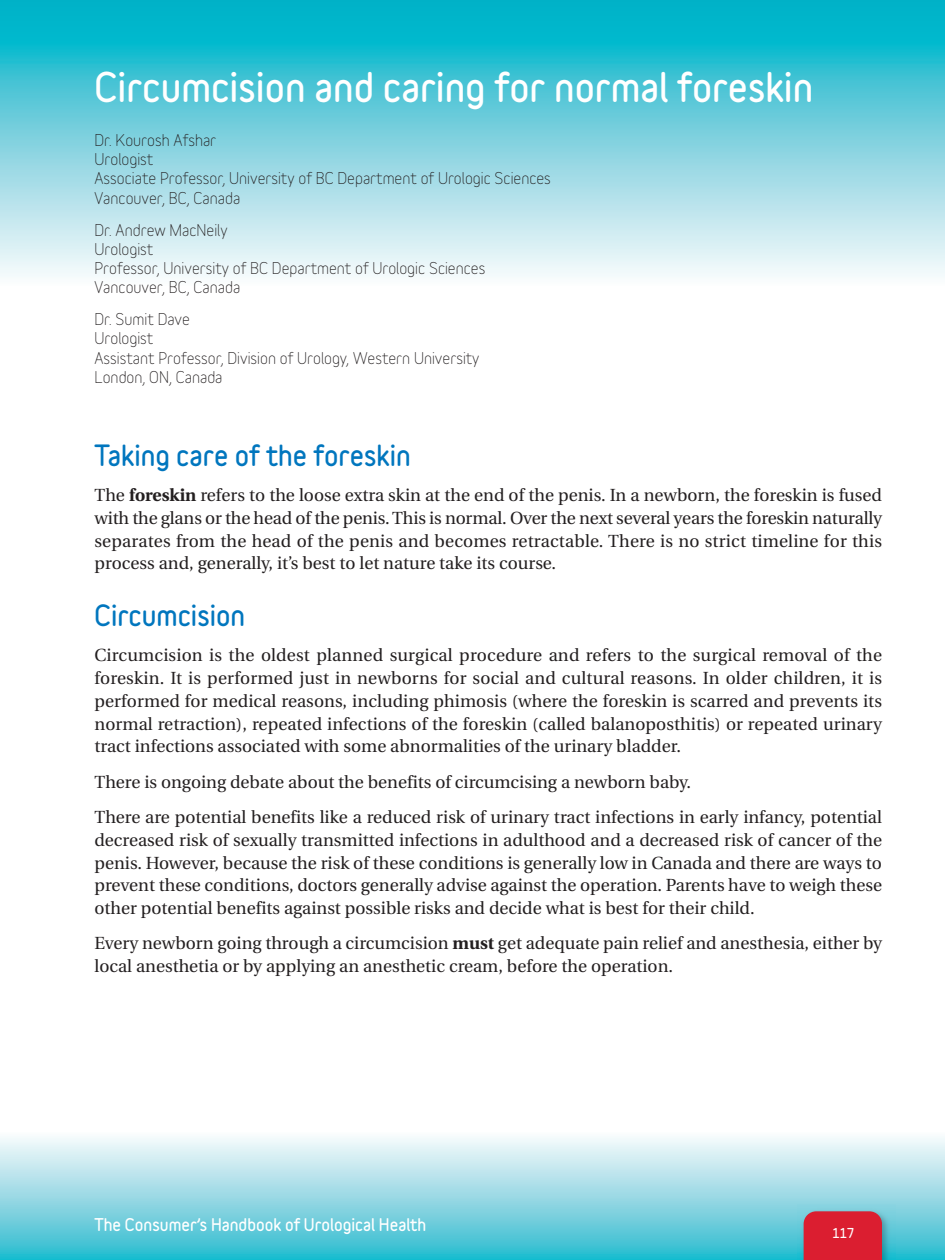
<style>
.page{position:relative;width:945px;height:1260px;background:#fff}
.page>*{position:absolute;margin:0;border:0;box-sizing:border-box;transform-origin:0 0}
.t1{font:900 36.75px "Variable";color:#fff}
.t2{font:900 26.25px "Variable";color:#0076be}
.t3{font:17.5px/22.8px "Utopia";color:#231f20;text-align:justify}
.t4{font:15.75px/19.2px "Variable";color:#231f20}
.t5{font:900 15.75px "Variable";color:#fff}
.t6{font:900 12.25px "Variable";color:#fff}
.s1{font-weight:700}
</style>
<div class="page">
<svg style="left:0;top:1137px;width:945px;height:123px;background:#95d9e4"></svg>
<img style="left:798px;top:1205px;width:98px;height:55px">
<div style="left:804px;top:1211px;width:78px;height:49px;background:#db1e30"></div>
<svg style="left:0;top:0;width:945px;height:277px;background:#77d2df"></svg>
<p class="t1" style="left:94px;top:71px;width:720px">Circumcision and caring for normal foreskin</p>
<p class="t4" style="left:94px;top:132px;width:458px">Dr. Kourosh Afshar<br>Urologist<br>Associate Professor, University of BC Department of Urologic Sciences<br>Vancouver, BC, Canada</p>
<p class="t4" style="left:94px;top:222px;width:392px">Dr. Andrew MacNeily<br>Urologist<br>Professor, University of BC Department of Urologic Sciences<br>Vancouver, BC, Canada</p>
<p class="t4" style="left:94px;top:311px;width:387px">Dr. Sumit Dave<br>Urologist<br>Assistant Professor, Division of Urology, Western University<br>London, ON, Canada</p>
<p class="t2" style="left:94px;top:444px;width:318px">Taking care of the foreskin</p>
<p class="t3" style="left:94px;top:485px;width:789px">The <span class="s1">foreskin</span> refers to the loose extra skin at the end of the penis. In a newborn, the foreskin is fused with the glans or the head of the penis.This is normal. Over the next several years the foreskin naturally separates from the head of the penis and becomes retractable. There is no strict timeline for this process and, generally, it’s best to let nature take its course.</p>
<p class="t2" style="left:94px;top:605px;width:152px">Circumcision</p>
<p class="t3" style="left:94px;top:646px;width:789px">Circumcision is the oldest planned surgical procedure and refers to the surgical removal of the foreskin. It is performed just in newborns for social and cultural reasons. In older children, it is performed for medical reasons, including phimosis (where the foreskin is scarred and prevents its normal retraction), repeated infections of the foreskin (called balanoposthitis) or repeated urinary tract infections associated with some abnormalities of the urinary bladder.</p>
<p class="t3" style="left:95px;top:766px;width:789px;line-height:35.4px">There is ongoing debate about the benefits of circumcising a newborn baby.<br>There are potential benefits like a reduced risk of urinary tract infections in early infancy, potential</p>
<p class="t3" style="left:95px;top:830px;width:789px">decreased risk of sexually transmitted infections in adulthood and a decreased risk of cancer of the penis. However, because the risk of these conditions is generally low in Canada and there are ways to prevent these conditions, doctors generally advise against the operation. Parents have to weigh these other potential benefits against possible risks and decide what is best for their child.</p>
<p class="t3" style="left:95px;top:934px;width:789px">Every newborn going through a circumcision <span class="s1">must</span> get adequate pain relief and anesthesia, either by local anesthetia or by applying an anesthetic cream, before the operation.</p>
<p class="t5" style="left:94px;top:1218px;width:333px">The Consumer’s Handbook of Urological Health</p>
<p class="t6" style="left:832px;top:1228px;width:24px">117</p>
</div>
